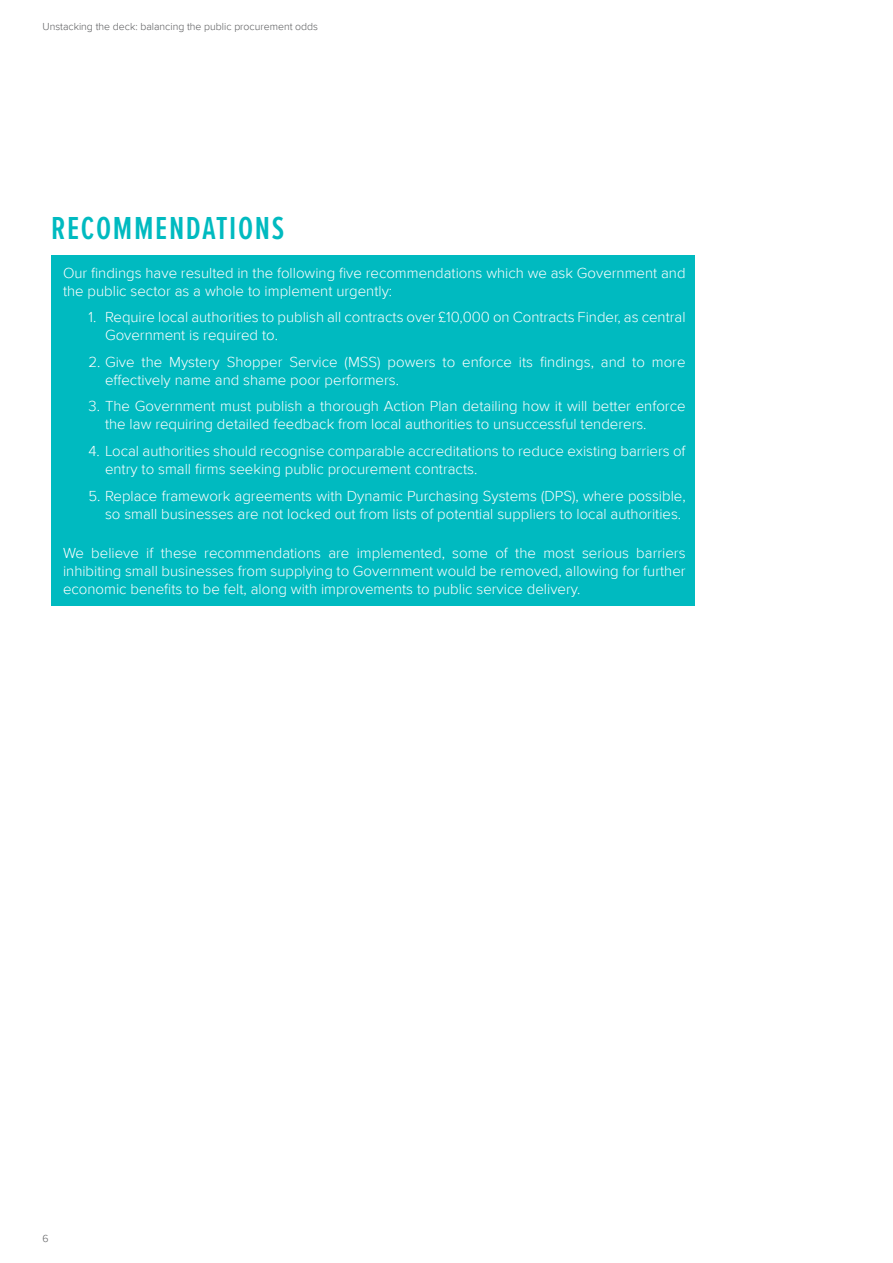
<style>
.page{position:relative;width:893px;height:1263px;background:#fff}
.page>*{position:absolute;margin:0;border:0;box-sizing:border-box;transform-origin:0 0}
.t1{font:600 33px "Proxima Nova Ex Cn";letter-spacing:.05em;color:#00bac0}
.t2{font:300 15px/18px "Proxima Nova";color:#fff}
.t3{font:300 10.5px "Proxima Nova";color:#58595b}
</style>
<div class="page">
<div style="left:51px;top:255px;width:644px;height:351px;background:#00bac0"></div>
<p class="t3" style="left:43px;top:20px;width:277px">Unstacking the deck: balancing the public procurement odds</p>
<h1 class="t1" style="left:51px;top:208px;width:235px">RECOMMENDATIONS</h1>
<p class="t2" style="left:63px;top:264px;width:624px">Our findings have resulted in the following five recommendations which we ask Government and the public sector as a whole to implement urgently:</p>
<p class="t2" style="left:105px;top:309px;width:582px;text-indent:-16px">1. Require local authorities to publish all contracts over £10,000 on Contracts Finder, as central<br>Government is required to.</p>
<p class="t2" style="left:105px;top:353px;width:582px;text-indent:-16px">2. Give the Mystery Shopper Service (MSS) powers to enforce its findings, and to more effectively name and shame poor performers.</p>
<p class="t2" style="left:105px;top:398px;width:582px;text-indent:-16px">3. The Government must publish a thorough Action Plan detailing how it will better enforce the law requiring detailed feedback from local authorities to unsuccessful tenderers.</p>
<p class="t2" style="left:105px;top:442px;width:582px;text-indent:-16px">4. Local authorities should recognise comparable accreditations to reduce existing barriers of entry to small firms seeking public procurement contracts.</p>
<p class="t2" style="left:89px;top:487px;width:599px;text-align:right">5. Replace framework agreements with Dynamic Purchasing Systems (DPS), where possible, so small businesses are not locked out from lists of potential suppliers to local authorities.</p>
<p class="t2" style="left:63px;top:544px;width:624px;text-align:justify">We believe if these recommendations are implemented, some of the most serious barriers inhibiting small businesses from supplying to Government would be removed, allowing for further economic benefits to be felt, along with improvements to public service delivery.</p>
<p class="t3" style="left:43px;top:1232px;width:8px">6</p>
</div>
